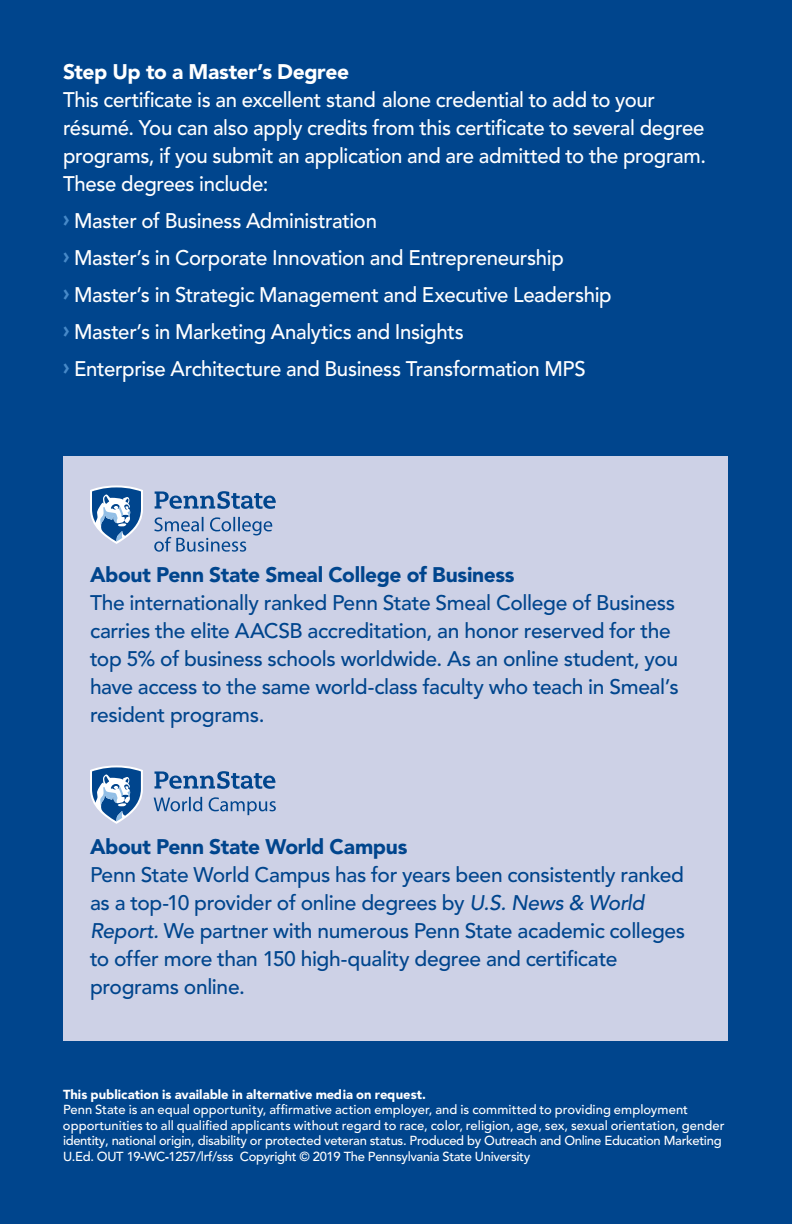
<style>
.page{position:relative;width:792px;height:1224px;background:#00458d}
.page>*{position:absolute;margin:0;border:0;box-sizing:border-box;transform-origin:0 0}
.t1{font:500 21px/28px "Avenir LT Std";letter-spacing:-.015em;color:#00458d}
.t2{font:500 21px/37px "Avenir LT Std";letter-spacing:-.015em;color:#fff}
.t3{font:900 21px "Avenir LT Std";letter-spacing:-.015em;color:#00458d}
.t4{font:900 21px "Avenir LT Std";letter-spacing:-.02em;color:#fff}
.t5{font:500 13px/15.6px "Avenir LT Std";letter-spacing:-.015em;color:#fff}
.s1{font-weight:900;font-size:22px;color:#4789c8}
.s2{font-style:italic}
.s3{font-weight:900}
</style>
<div class="page">
<div style="left:63px;top:456px;width:664px;height:585px;background:#cdd1e6"></div>
<svg style="left:90px;top:485px;width:53px;height:59px"></svg>
<svg style="left:155px;top:491px;width:121px;height:18px"></svg>
<svg style="left:154px;top:517px;width:118px;height:35px"></svg>
<svg style="left:90px;top:765px;width:53px;height:59px"></svg>
<svg style="left:155px;top:771px;width:121px;height:18px"></svg>
<svg style="left:154px;top:797px;width:122px;height:18px"></svg>
<p class="t4" style="left:63px;top:59px;width:288px">Step Up to a Master’s Degree</p>
<p class="t2" style="left:63px;top:86px;width:645px;line-height:28px">This certifcate is an excellent stand alone credential to add to your résumé. You can also apply credits from this certifcate to several degree programs, if you submit an application and are admitted to the program.<br>These degrees include:</p>
<p class="t2" style="left:63px;top:203px;width:550px"><span class="s1">›</span> Master of Business Administration<br><span class="s1">›</span> Master’s in Corporate Innovation and Entrepreneurship<br><span class="s1">›</span> Master’s in Strategic Management and Executive Leadership <span class="s1">›</span> Master’s in Marketing Analytics and Insights<br><span class="s1">›</span> Enterprise Architecture and Business Transformation MPS</p>
<p class="t3" style="left:90px;top:562px;width:426px">About Penn State Smeal College of Business</p>
<p class="t1" style="left:90px;top:590px;width:590px">The internationally ranked Penn State Smeal College of Business carries the elite AACSB accreditation, an honor reserved for the top 5% of business schools worldwide. As an online student, you have access to the same world-class faculty who teach in Smeal’s resident programs.</p>
<p class="t3" style="left:90px;top:834px;width:319px">About Penn State World Campus</p>
<p class="t1" style="left:90px;top:861px;width:597px">Penn State World Campus has for years been consistently ranked as a top-10 provider of online degrees by <span class="s2">U.S. News &amp; World Report.</span> We partner with numerous Penn State academic colleges to offer more than 150 high-quality degree and certifcate programs online.</p>
<p class="t5" style="left:63px;top:1087px;width:663px"><span class="s3">This publication is available in alternative media on request.<br></span>Penn State is an equal opportunity, affrmative action employer, and is committed to providing employment opportunities to all qualifed applicants without regard to race, color, religion, age, sex, sexual orientation, gender identity, national origin, disability or protected veteran status. Produced by Outreach and Online Education Marketing U.Ed. OUT 19<span class="s3">-</span>WC<span class="s3">-</span>1257/lrf/sss Copyright © 2019 The Pennsylvania State University</p>
</div>
